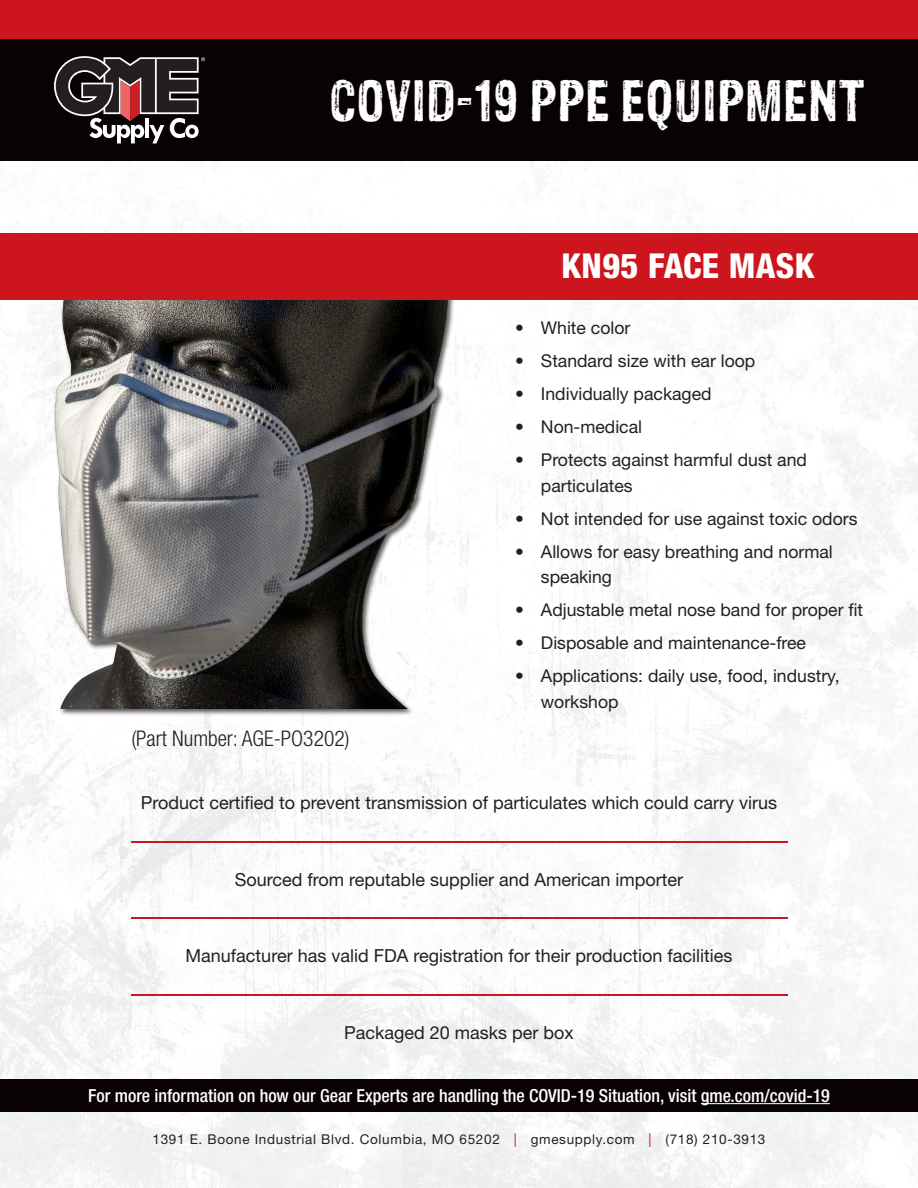
<style>
.page{position:relative;width:918px;height:1188px;background:#fff}
.page>*{position:absolute;margin:0;border:0;box-sizing:border-box;transform-origin:0 0}
.t1{font:47.7px "Sans Culottes";letter-spacing:.02em;color:#fff}
.t2{font:800 condensed 34.35px "Helvetica Neue LT Std";letter-spacing:.01em;color:#fff}
.t3{font:300 condensed 21.6px "Helvetica Neue LT Std";color:#231f20}
.t4{font:18px "Helvetica Neue LT Std";color:#231f20}
.t5{font:500 condensed 18px "Helvetica Neue LT Std";color:#fff}
.t6{font:17.7px/25.5px "Helvetica Neue LT Std";color:#231f20}
.t7{font:13.5px "Helvetica Neue LT Std";letter-spacing:.05em;color:#231f20}
.s1{color:#cd151d}
</style>
<div class="page">
<img style="left:0;top:161px;width:918px;height:1027px">
<img style="left:39px;top:300px;width:426px;height:409px">
<div style="left:0;top:0;width:918px;height:47px;background:#cd151d"></div>
<div style="left:0;top:40px;width:918px;height:121px;background:#080302"></div>
<svg style="left:54px;top:56px;width:151px;height:87px"></svg>
<div style="left:0;top:1079px;width:918px;height:33px;background:#080302"></div>
<hr style="left:701px;top:1103px;width:129px;height:1px;background:#fff">
<div style="left:0;top:233px;width:918px;height:67px;background:#cd151d"></div>
<hr style="left:131px;top:918px;width:656px;height:1px;background:#cd151d">
<hr style="left:131px;top:995px;width:656px;height:1px;background:#cd151d">
<hr style="left:131px;top:841px;width:656px;height:2px;background:#cd151d">
<p class="t1" style="left:330px;top:66px;width:537px">COVID-19 PPE EQUIPMENT</p>
<p class="t2" style="left:562px;top:245px;width:254px">KN95 FACE MASK</p>
<p class="t3" style="left:131px;top:726px;width:220px">(Part Number: AGE-PO3202)</p>
<p class="t6" style="left:515px;top:315px;width:117px">• White color</p>
<p class="t6" style="left:515px;top:348px;width:242px">• Standard size with ear loop</p>
<p class="t6" style="left:515px;top:381px;width:198px">• Individually packaged</p>
<p class="t6" style="left:515px;top:414px;width:128px">• Non-medical</p>
<p class="t6" style="left:541px;top:447px;width:268px;text-indent:-26px">• Protects against harmful dust and particulates</p>
<p class="t6" style="left:515px;top:505px;width:344px">• Not intended for use against toxic odors</p>
<p class="t6" style="left:541px;top:538px;width:293px;text-indent:-26px">• Allows for easy breathing and normal speaking</p>
<p class="t6" style="left:515px;top:597px;width:349px">• Adjustable metal nose band for proper fit</p>
<p class="t6" style="left:515px;top:630px;width:292px">• Disposable and maintenance-free</p>
<p class="t6" style="left:541px;top:663px;width:300px;text-indent:-26px">• Applications: daily use, food, industry, workshop</p>
<p class="t4" style="left:141px;top:792px;width:638px">Product certified to prevent transmission of particulates which could carry virus</p>
<p class="t4" style="left:235px;top:869px;width:450px">Sourced from reputable supplier and American importer</p>
<p class="t4" style="left:186px;top:945px;width:548px">Manufacturer has valid FDA registration for their production facilities</p>
<p class="t4" style="left:344px;top:1022px;width:231px">Packaged 20 masks per box</p>
<p class="t5" style="left:88px;top:1085px;width:743px">For more information on how our Gear Experts are handling the COVID-19 Situation, visit gme.com/covid-19</p>
<p class="t7" style="left:153px;top:1131px;width:614px">1391 E. Boone Industrial Blvd. Columbia, MO 65202 <span class="s1">|</span> gmesupply.com <span class="s1">|</span> (718) 210-3913</p>
</div>
